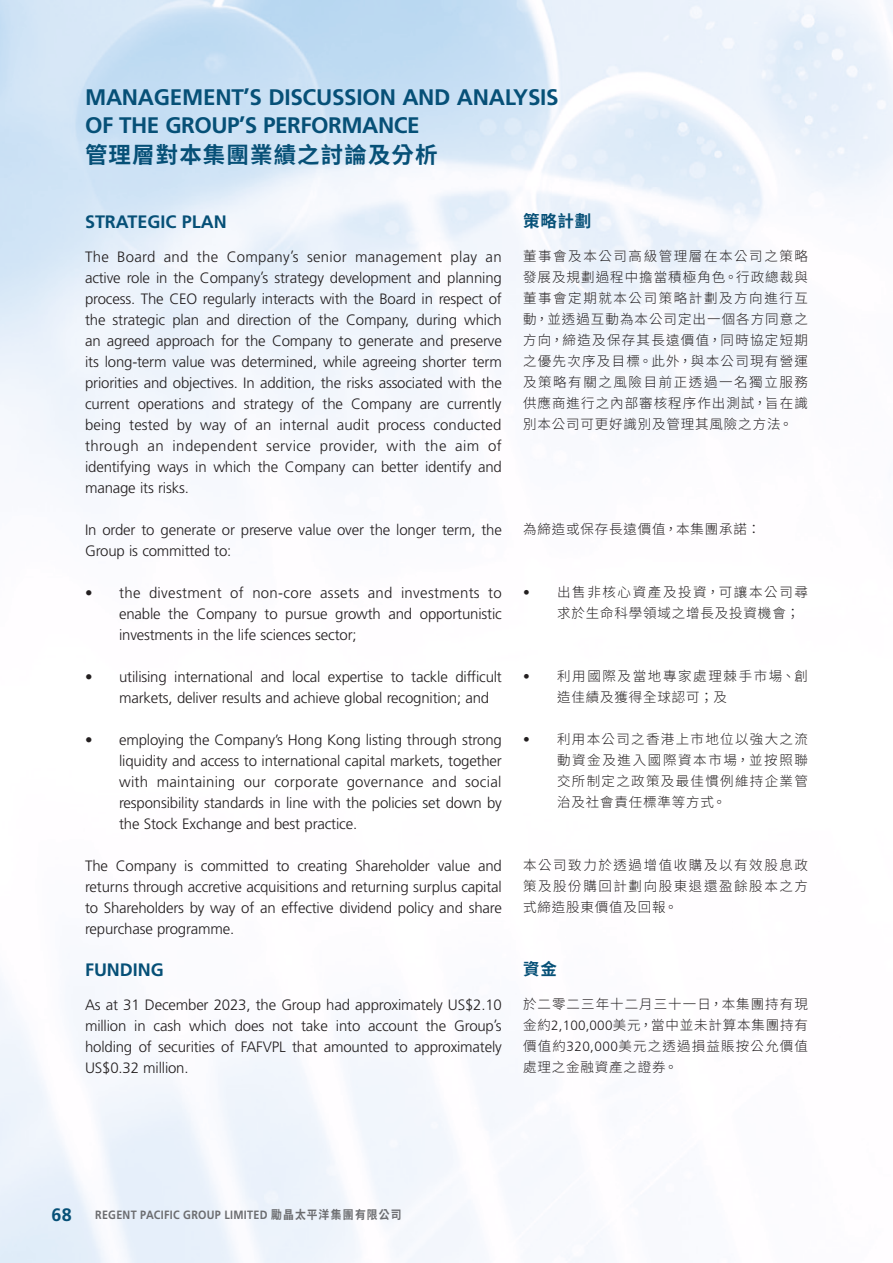
<style>
.page{position:relative;width:893px;height:1263px;background:#fff}
.page>*{position:absolute;margin:0;border:0;box-sizing:border-box;transform-origin:0 0}
.t1{font:700 22.5px/28.5px "Frutiger LT Std";letter-spacing:-.01em;color:#065077}
.t2{font:700 22.5px "Source Han Sans TC";letter-spacing:.05em;color:#065077}
.Heading_1{font:700 18px "Frutiger LT Std";color:#065077}
.C_Heading_1{font:700 16.5px "Source Han Sans TC";letter-spacing:.05em;color:#065077}
.Body_Text{font:300 15px/21px "Frutiger LT Std";letter-spacing:-.01em;color:#231f20;text-align:justify}
.C_Body_Text{font:300 13.5px/21px "Source Han Sans TC";letter-spacing:.075em;color:#231f20;text-align:justify}
.C_Body_Text-2{font:300 13.5px/21px "Source Han Sans TC";letter-spacing:.12em;color:#231f20}
.t3{font:700 12px "Frutiger LT Std";letter-spacing:.03em;color:#6c6d70;scale:.9 1}
.s1{font-family:"Frutiger LT Std"}
.s2{font-family:"Source Han Sans TC"}
</style>
<div class="page">
<h1 class="t1" style="left:85px;top:83px;width:475px">MANAGEMENT’S DISCUSSION AND ANALYSIS<br>OF THE GROUP’S PERFORMANCE</h1>
<h1 class="t2" style="left:85px;top:142px;width:354px">管理層對本集團業績之討論及分析</h1>
<p class="Heading_1" style="left:85px;top:212px;width:143px">STRATEGIC PLAN</p>
<p class="Body_Text" style="left:85px;top:247px;width:418px">The Board and the Company’s senior management play an active role in the Company’s strategy development and planning process. The CEO regularly interacts with the Board in respect of the strategic plan and direction of the Company, during which an agreed approach for the Company to generate and preserve its long-term value was determined, while agreeing shorter term priorities and objectives. In addition, the risks associated with the current operations and strategy of the Company are currently being tested by way of an internal audit process conducted through an independent service provider, with the aim of identifying ways in which the Company can better identify and manage its risks.</p>
<p class="Body_Text" style="left:85px;top:520px;width:418px">In order to generate or preserve value over the longer term, the<br>Group is committed to:</p>
<p class="Body_Text" style="left:119px;top:583px;width:384px;text-indent:-34px">• the divestment of non-core assets and investments to enable the Company to pursue growth and opportunistic investments in the life sciences sector;</p>
<p class="Body_Text" style="left:119px;top:667px;width:384px;text-indent:-34px">• utilising international and local expertise to tackle difficult markets, deliver results and achieve global recognition; and</p>
<p class="Body_Text" style="left:119px;top:730px;width:384px;text-indent:-34px">• employing the Company’s Hong Kong listing through strong liquidity and access to international capital markets, together with maintaining our corporate governance and social responsibility standards in line with the policies set down by the Stock Exchange and best practice.</p>
<p class="Body_Text" style="left:85px;top:856px;width:418px">The Company is committed to creating Shareholder value and returns through accretive acquisitions and returning surplus capital to Shareholders by way of an effective dividend policy and share repurchase programme.</p>
<p class="Heading_1" style="left:85px;top:959px;width:80px">FUNDING</p>
<p class="Body_Text" style="left:85px;top:994px;width:418px">As at 31 December 2023, the Group had approximately US$2.10 million in cash which does not take into account the Group’s holding of securities of FAFVPL that amounted to approximately US$0.32 million.</p>
<p class="C_Heading_1" style="left:523px;top:212px;width:70px">策略計劃</p>
<p class="C_Body_Text" style="left:523px;top:246px;width:286px">董事會及本公司高級管理層在本公司之策略發展及規劃過程中擔當積極角色。行政總裁與董事會定期就本公司策略計劃及方向進行互動，並透過互動為本公司定出一個各方同意之方向，締造及保存其長遠價值，同時協定短期之優先次序及目標。此外，與本公司現有營運及策略有關之風險目前正透過一名獨立服務供應商進行之內部審核程序作出測試，旨在識別本公司可更好識別及管理其風險之方法。</p>
<p class="C_Body_Text" style="left:523px;top:519px;width:239px">為締造或保存長遠價值，本集團承諾：</p>
<p class="C_Body_Text" style="left:557px;top:582px;width:252px;text-indent:-34px"><span class="s1">•</span> 出售非核心資產及投資，可讓本公司尋求於生命科學領域之增長及投資機會；</p>
<p class="C_Body_Text-2" style="left:557px;top:666px;width:252px;text-indent:-34px"><span class="s1">•</span> 利用國際及當地專家處理棘手市場、創造佳績及獲得全球認可；及</p>
<p class="C_Body_Text" style="left:557px;top:729px;width:252px;text-indent:-34px"><span class="s1">•</span> 利用本公司之香港上市地位以強大之流動資金及進入國際資本市場，並按照聯交所制定之政策及最佳慣例維持企業管治及社會責任標準等方式。</p>
<p class="C_Body_Text" style="left:523px;top:855px;width:286px">本公司致力於透過增值收購及以有效股息政策及股份購回計劃向股東退還盈餘股本之方式締造股東價值及回報。</p>
<p class="C_Heading_1" style="left:523px;top:960px;width:35px">資金</p>
<p class="C_Body_Text" style="left:523px;top:993px;width:286px">於二零二三年十二月三十一日，本集團持有現金約<span class="s1">2,100,000</span>美元，當中並未計算本集團持有價值約<span class="s1">320,000</span>美元之透過損益賬按公允價值處理之金融資產之證券。</p>
<p class="Heading_1" style="left:52px;top:1204px;width:22px">68</p>
<p class="t3" style="left:95px;top:1208px;width:342px">REGENT PACIFIC GROUP LIMITED <span class="s2">勵晶太平洋集團有限公司</span></p>
</div>
